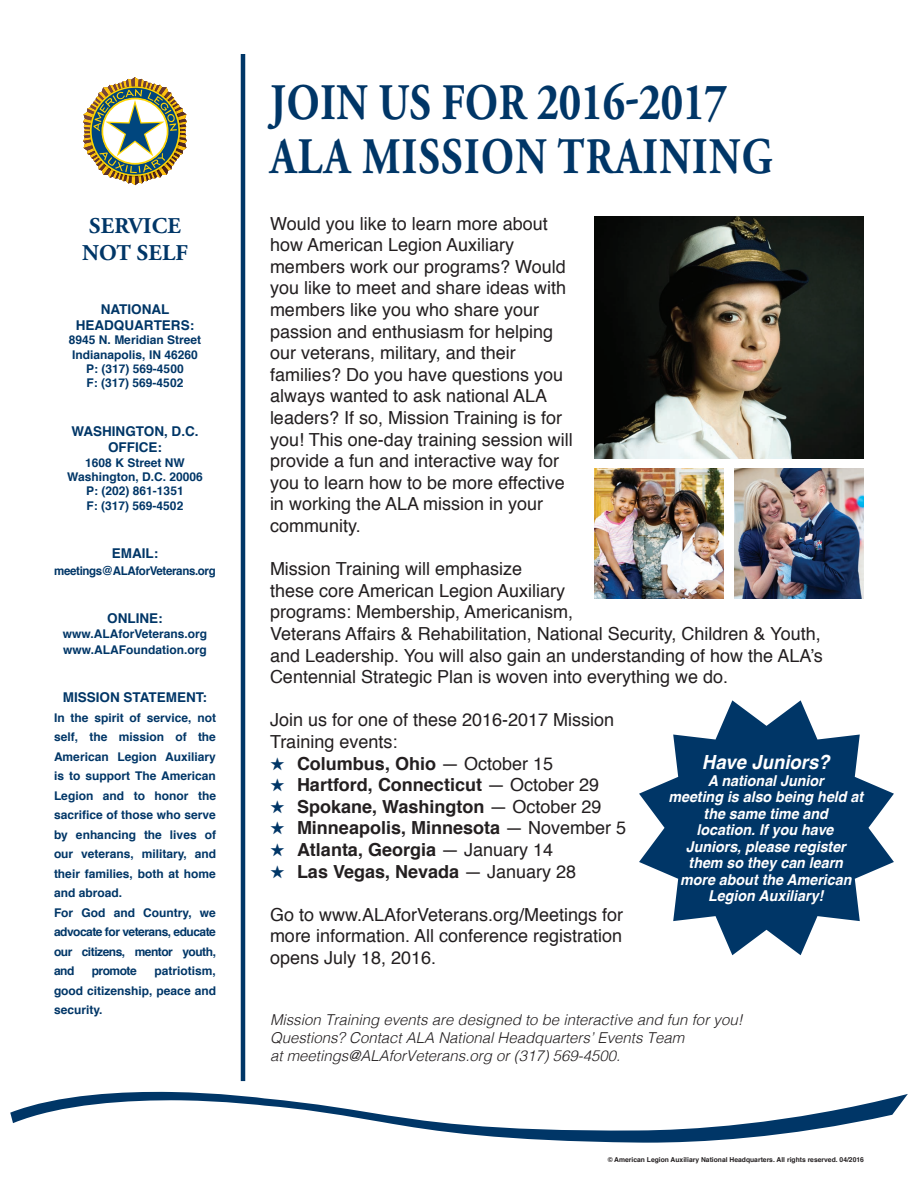
<style>
.page{position:relative;width:918px;height:1188px;background:#fff}
.page>*{position:absolute;margin:0;border:0;box-sizing:border-box;transform-origin:0 0}
.t1{font:700 51px/54px "Adobe Garamond Pro";letter-spacing:.035em;color:#003667;scale:.82 1}
.t2{font:700 22.5px/27px "Adobe Garamond Pro";letter-spacing:.015em;color:#003667;text-align:center}
.t3{font:italic 700 19.5px "Helvetica";color:#fff;scale:.95 1}
.t4{font:18px/21.6px "Helvetica";color:#231f20}
.t5{font:700 18px "Helvetica";color:#231f20}
.t6{font:italic 300 15px/18px "Helvetica";color:#231f20}
.t7{font:italic 700 15px/16.5px "Helvetica";color:#fff;text-align:center;scale:.95 1}
.t8{font:700 13.5px/16.2px "Helvetica";color:#003667;text-align:center}
.t9{font:700 12px/19.5px "Helvetica";color:#003667;text-align:center}
.t10{font:700 12px "Helvetica";letter-spacing:-.03em;color:#003667;scale:.96 1}
.t11{font:700 12px "Helvetica";letter-spacing:-.04em;color:#003667}
.t12{font:700 6.75px "Helvetica";color:#231f20}
.s1{font-size:52.5px}
.s2{color:#003667}
.s3{font-weight:400}
</style>
<div class="page">
<svg style="left:10px;top:1092px;width:898px;height:51px"></svg>
<hr style="left:241px;top:54px;width:4px;height:1027px;background:#003667">
<svg style="left:83px;top:77px;width:104px;height:108px"></svg>
<img style="left:594px;top:216px;width:270px;height:243px">
<img style="left:734px;top:469px;width:130px;height:129px">
<img style="left:594px;top:469px;width:130px;height:129px">
<svg style="left:639px;top:700px;width:255px;height:255px;fill:#003667"></svg>
<h1 class="t1" style="left:270px;top:77px;width:614px">JOIN US FOR <span class="s1">2016-2017<br></span>ALA MISSION TRAINING</h1>
<p class="t2" style="left:82px;top:213px;width:107px">SERVICE<br>NOT SELF</p>
<p class="t4" style="left:270px;top:213px;width:304px">Would you like to learn more about how American Legion Auxiliary members work our programs? Would you like to meet and share ideas with members like you who share your passion and enthusiasm for helping our veterans, military, and their families? Do you have questions you always wanted to ask national ALA leaders? If so, Mission Training is for you! This one-day training session will provide a fun and interactive way for you to learn how to be more effective in working the ALA mission in your community.</p>
<p class="t4" style="left:270px;top:559px;width:554px">Mission Training will emphasize<br>these core American Legion Auxiliary<br>programs: Membership, Americanism,<br>Veterans Affairs &amp; Rehabilitation, National Security, Children &amp; Youth, and Leadership. You will also gain an understanding of how the ALA’s Centennial Strategic Plan is woven into everything we do.</p>
<p class="t4" style="left:270px;top:710px;width:346px">Join us for one of these 2016-2017 Mission<br>Training events:</p>
<p class="t5" style="left:270px;top:749px;width:285px"><span class="s2">★</span> Columbus, Ohio <span class="s3">— October 15</span></p>
<p class="t5" style="left:270px;top:770px;width:331px"><span class="s2">★</span> Hartford, Connecticut <span class="s3">— October 29</span></p>
<p class="t5" style="left:270px;top:792px;width:333px"><span class="s2">★</span> Spokane, Washington <span class="s3">— October 29</span></p>
<p class="t5" style="left:270px;top:813px;width:358px"><span class="s2">★</span> Minneapolis, Minnesota <span class="s3">— November 5</span></p>
<p class="t5" style="left:270px;top:835px;width:285px"><span class="s2">★</span> Atlanta, Georgia <span class="s3">— January 14</span></p>
<p class="t5" style="left:270px;top:857px;width:308px"><span class="s2">★</span> Las Vegas, Nevada <span class="s3">— January 28</span></p>
<p class="t4" style="left:270px;top:904px;width:355px;text-align:justify">Go to www.ALAforVeterans.org/Meetings for more information. All conference registration opens July 18, 2016.</p>
<p class="t8" style="left:76px;top:301px;width:120px">NATIONAL<br>HEADQUARTERS:</p>
<p class="t9" style="left:69px;top:333px;width:134px;line-height:14.4px">8945 N. Meridian Street<br>Indianapolis, IN 46260<br>P: (317) 569-4500<br>F: (317) 569-4502</p>
<p class="t8" style="left:71px;top:423px;width:129px">WASHINGTON, D.C.<br>OFFICE:</p>
<p class="t9" style="left:67px;top:455px;width:137px;line-height:14.4px">1608 K Street NW<br>Washington, D.C. 20006<br>P: (202) 861-1351<br>F: (317) 569-4502</p>
<p class="t8" style="left:112px;top:546px;width:48px">EMAIL:</p>
<p class="t10" style="left:54px;top:561px;width:170px">meetings@ALAforVeterans.org</p>
<p class="t8" style="left:107px;top:610px;width:57px">ONLINE:</p>
<p class="t9" style="left:63px;top:625px;width:146px;line-height:16.2px;text-align:left">www.ALAforVeterans.org www.ALAFoundation.org</p>
<p class="t8" style="left:63px;top:690px;width:146px">MISSION STATEMENT:</p>
<p class="t9" style="left:54px;top:708px;width:164px;text-align:left">In the spirit of service, not self, the mission of the<br>American Legion Auxiliary is to support The American<br>Legion and to honor the sacrifice of those who serve by enhancing the lives of our veterans, military, and their families, both at home and abroad.<br>For God and Country, we advocate for veterans, educate our citizens, mentor youth, and</p>
<p class="t3" style="left:702px;top:746px;width:136px">Have Juniors?</p>
<p class="t7" style="left:668px;top:772px;width:207px">A national Junior<br>meeting is also being held at the same time and<br>location. If you have<br>Juniors, please register them so they can learn<br>more about the American<br>Legion Auxiliary!</p>
<p class="t9" style="left:54px;top:961px;width:164px;text-align:justify;text-indent:101px">patriotism, good citizenship, peace and security.</p>
<p class="t11" style="left:92px;top:961px;width:47px">promote</p>
<p class="t6" style="left:270px;top:1010px;width:474px">Mission Training events are designed to be interactive and fun for you!<br>Questions? Contact ALA National Headquarters’ Events Team<br>at meetings@ALAforVeterans.org or (317) 569-4500.</p>
<p class="t12" style="left:608px;top:1154px;width:258px">© American Legion Auxiliary National Headquarters. All rights reserved. 04/2016</p>
</div>
